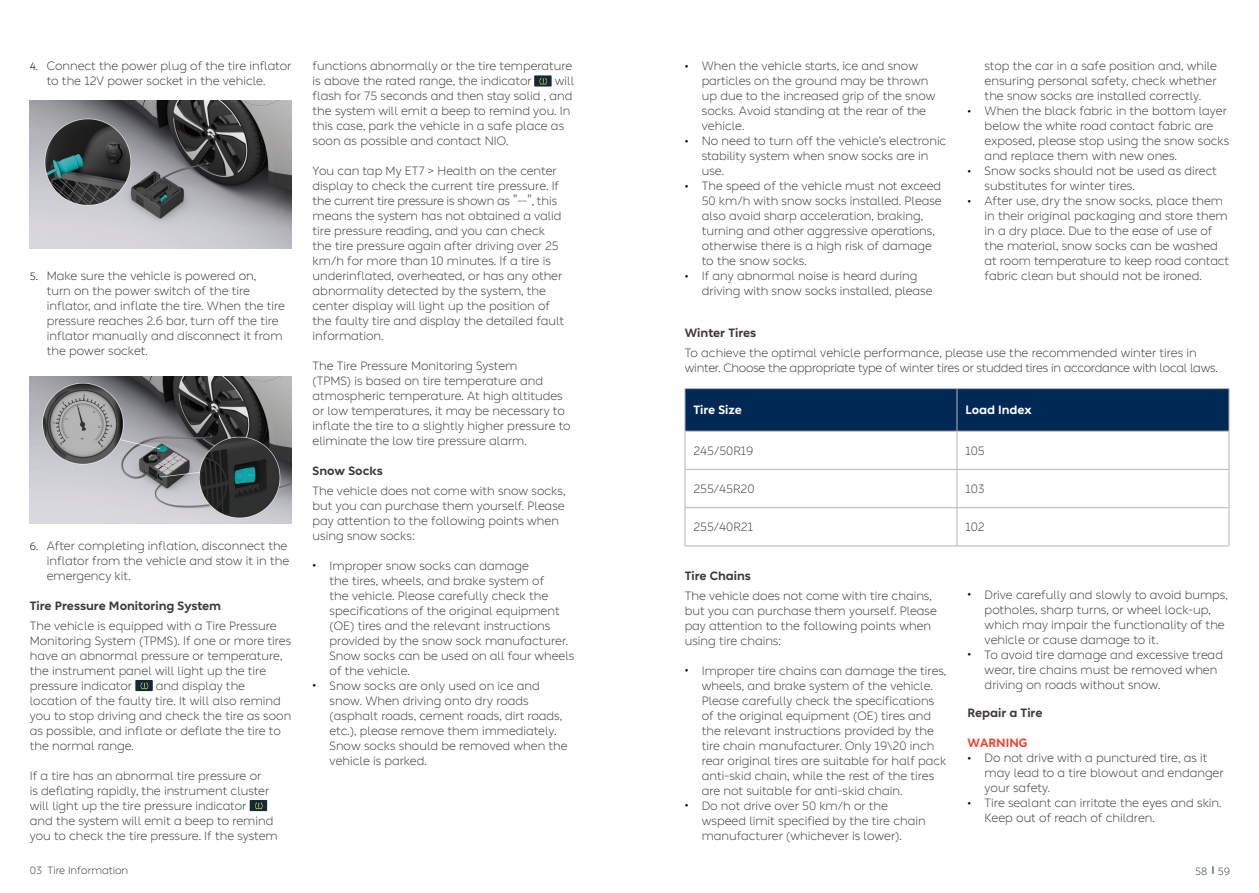
<style>
.page{position:relative;width:1259px;height:893px;background:#fff}
.page>*{position:absolute;margin:0;border:0;box-sizing:border-box;transform-origin:0 0}
.t1{font:300 12px/15px "Blue Sky Noto";color:#3e3a39}
.t2{font:300 12px/15px "Blue Sky Noto";letter-spacing:-.02em;color:#3e3a39}
.t3{font:700 12px "Blue Sky Noto";color:#3e3a39}
.t4{font:700 12px "Blue Sky Noto";color:#fff}
.t5{font:700 12px "Blue Sky Noto";color:#e94530}
.t6{font:300 10.5px "Blue Sky Noto";color:#3e3a39}
.s1{font-size:10.5px;color:#000}
</style>
<div class="page">
<img style="left:30px;top:101px;width:262px;height:147px">
<img style="left:30px;top:376px;width:262px;height:147px">
<div style="left:135px;top:680px;width:18px;height:11px;background:#122938"></div>
<svg style="left:141px;top:683px;width:7px;height:6px"></svg>
<div style="left:250px;top:800px;width:17px;height:11px;background:#122938"></div>
<svg style="left:255px;top:803px;width:7px;height:6px"></svg>
<div style="left:534px;top:75px;width:17px;height:12px;background:#122938"></div>
<svg style="left:539px;top:78px;width:8px;height:7px"></svg>
<div style="left:685px;top:389px;width:543px;height:42px;background:#002855"></div>
<hr style="left:684px;top:389px;width:1px;height:42px;background:#b5b6b6">
<hr style="left:956px;top:389px;width:1px;height:42px;background:#b5b6b6">
<hr style="left:1228px;top:389px;width:1px;height:42px;background:#b5b6b6">
<hr style="left:684px;top:431px;width:1px;height:38px;background:#b5b6b6">
<hr style="left:956px;top:431px;width:1px;height:38px;background:#b5b6b6">
<hr style="left:1228px;top:431px;width:1px;height:38px;background:#b5b6b6">
<hr style="left:684px;top:470px;width:1px;height:37px;background:#b5b6b6">
<hr style="left:956px;top:470px;width:1px;height:37px;background:#b5b6b6">
<hr style="left:1228px;top:470px;width:1px;height:37px;background:#b5b6b6">
<hr style="left:684px;top:508px;width:1px;height:38px;background:#b5b6b6">
<hr style="left:956px;top:508px;width:1px;height:38px;background:#b5b6b6">
<hr style="left:1228px;top:508px;width:1px;height:38px;background:#b5b6b6">
<hr style="left:957px;top:388px;width:272px;height:1px;background:#b5b6b6">
<hr style="left:685px;top:431px;width:272px;height:1px;background:#b5b6b6">
<hr style="left:957px;top:431px;width:272px;height:1px;background:#b5b6b6">
<hr style="left:685px;top:469px;width:272px;height:1px;background:#b5b6b6">
<hr style="left:957px;top:469px;width:272px;height:1px;background:#b5b6b6">
<hr style="left:685px;top:507px;width:272px;height:1px;background:#b5b6b6">
<hr style="left:957px;top:507px;width:272px;height:1px;background:#b5b6b6">
<hr style="left:685px;top:546px;width:272px;height:1px;background:#b5b6b6">
<hr style="left:957px;top:546px;width:272px;height:1px;background:#b5b6b6">
<hr style="left:685px;top:388px;width:272px;height:1px;background:#b5b6b6">
<p class="t1" style="left:47px;top:58px;width:246px;text-indent:-17px"><span class="s1">4.</span> Connect the power plug of the tire inflator to the 12V power socket in the vehicle.</p>
<p class="t1" style="left:47px;top:268px;width:240px;text-indent:-17px"><span class="s1">5.</span> Make sure the vehicle is powered on,<br>turn on the power switch of the tire inflator, and inflate the tire. When the tire pressure reaches 2.6 bar, turn off the tire inflator manually and disconnect it from the power socket.</p>
<p class="t1" style="left:47px;top:538px;width:244px;text-indent:-17px"><span class="s1">6.</span> After completing inflation, disconnect the inflator from the vehicle and stow it in the emergency kit.</p>
<p class="t3" style="left:30px;top:599px;width:193px">Tire Pressure Monitoring System</p>
<p class="t1" style="left:30px;top:618px;width:263px">The vehicle is equipped with a Tire Pressure Monitoring System (TPMS). If one or more tires have an abnormal pressure or temperature, the instrument panel will light up the tire pressure indicator</p>
<p class="t1" style="left:30px;top:678px;width:263px;text-indent:126px">and display the location of the faulty tire. It will also remind you to stop driving and check the tire as soon as possible, and inflate or deflate the tire to the normal range.</p>
<p class="t1" style="left:30px;top:768px;width:249px">If a tire has an abnormal tire pressure or<br>is deflating rapidly, the instrument cluster will light up the tire pressure indicator<br>and the system will emit a beep to remind you to check the tire pressure. If the system</p>
<p class="t1" style="left:313px;top:58px;width:261px">functions abnormally or the tire temperature is above the rated range, the indicator</p>
<p class="t1" style="left:313px;top:73px;width:263px;text-indent:242px">will flash for 75 seconds and then stay solid , and the system will emit a beep to remind you. In this case, park the vehicle in a safe place as soon as possible and contact NIO.</p>
<p class="t1" style="left:313px;top:163px;width:253px">You can tap My ET7 &gt; Health on the center display to check the current tire pressure. If the current tire pressure is shown as "--", this means the system has not obtained a valid tire pressure reading, and you can check the tire pressure again after driving over 25 km/h for more than 10 minutes. If a tire is underinflated, overheated, or has any other abnormality detected by the system, the center display will light up the position of the faulty tire and display the detailed fault information.</p>
<p class="t1" style="left:313px;top:358px;width:259px">The Tire Pressure Monitoring System<br>(TPMS) is based on tire temperature and atmospheric temperature. At high altitudes or low temperatures, it may be necessary to inflate the tire to a slightly higher pressure to eliminate the low tire pressure alarm.</p>
<p class="t3" style="left:313px;top:464px;width:72px">Snow Socks</p>
<p class="t1" style="left:313px;top:483px;width:254px">The vehicle does not come with snow socks, but you can purchase them yourself. Please pay attention to the following points when using snow socks:</p>
<p class="t1" style="left:330px;top:558px;width:246px;text-indent:-17px"><span class="s1">•</span> Improper snow socks can damage<br>the tires, wheels, and brake system of<br>the vehicle. Please carefully check the specifications of the original equipment (OE) tires and the relevant instructions provided by the snow sock manufacturer.<br>Snow socks can be used on all four wheels of the vehicle.</p>
<p class="t1" style="left:330px;top:678px;width:240px;text-indent:-17px"><span class="s1">•</span> Snow socks are only used on ice and snow. When driving onto dry roads (asphalt roads, cement roads, dirt roads, etc.), please remove them immediately.<br>Snow socks should be removed when the vehicle is parked.</p>
<p class="t1" style="left:702px;top:58px;width:235px;text-indent:-17px"><span class="s1">•</span> When the vehicle starts, ice and snow particles on the ground may be thrown up due to the increased grip of the snow socks. Avoid standing at the rear of the vehicle.</p>
<p class="t1" style="left:702px;top:133px;width:246px;text-indent:-17px"><span class="s1">•</span> No need to turn off the vehicle’s electronic stability system when snow socks are in use.</p>
<p class="t1" style="left:702px;top:178px;width:241px;text-indent:-17px"><span class="s1">•</span> The speed of the vehicle must not exceed 50 km/h with snow socks installed. Please also avoid sharp acceleration, braking, turning and other aggressive operations, otherwise there is a high risk of damage to the snow socks.</p>
<p class="t1" style="left:702px;top:268px;width:232px;text-indent:-17px"><span class="s1">•</span> If any abnormal noise is heard during driving with snow socks installed, please</p>
<p class="t1" style="left:984px;top:58px;width:234px;text-align:justify">stop the car in a safe position and, while ensuring personal safety, check whether the snow socks are installed correctly.</p>
<p class="t1" style="left:984px;top:103px;width:246px;text-indent:-17px"><span class="s1">•</span> When the black fabric in the bottom layer below the white road contact fabric are exposed, please stop using the snow socks and replace them with new ones.</p>
<p class="t1" style="left:984px;top:163px;width:234px;text-indent:-17px"><span class="s1">•</span> Snow socks should not be used as direct substitutes for winter tires.</p>
<p class="t1" style="left:984px;top:193px;width:246px;text-indent:-17px"><span class="s1">•</span> After use, dry the snow socks, place them in their original packaging and store them in a dry place. Due to the ease of use of the material, snow socks can be washed at room temperature to keep road contact fabric clean but should not be ironed.</p>
<p class="t3" style="left:685px;top:326px;width:73px">Winter Tires</p>
<p class="t2" style="left:685px;top:345px;width:534px">To achieve the optimal vehicle performance, please use the recommended winter tires in winter. Choose the appropriate type of winter tires or studded tires in accordance with local laws.</p>
<p class="t4" style="left:693px;top:403px;width:50px">Tire Size</p>
<p class="t4" style="left:965px;top:403px;width:68px">Load Index</p>
<p class="t1" style="left:693px;top:443px;width:61px">245/50R19</p>
<p class="t1" style="left:965px;top:443px;width:21px">105</p>
<p class="t1" style="left:693px;top:481px;width:62px">255/45R20</p>
<p class="t1" style="left:965px;top:481px;width:21px">103</p>
<p class="t1" style="left:693px;top:520px;width:61px">255/40R21</p>
<p class="t1" style="left:965px;top:520px;width:21px">102</p>
<p class="t3" style="left:685px;top:569px;width:68px">Tire Chains</p>
<p class="t1" style="left:685px;top:588px;width:253px">The vehicle does not come with tire chains, but you can purchase them yourself. Please pay attention to the following points when using tire chains:</p>
<p class="t1" style="left:702px;top:663px;width:246px;text-indent:-17px"><span class="s1">•</span> Improper tire chains can damage the tires, wheels, and brake system of the vehicle.<br>Please carefully check the specifications of the original equipment (OE) tires and the relevant instructions provided by the tire chain manufacturer. Only 19\20 inch rear original tires are suitable for half pack anti-skid chain, while the rest of the tires are not suitable for anti-skid chain.</p>
<p class="t1" style="left:702px;top:798px;width:225px;text-indent:-17px"><span class="s1">•</span> Do not drive over 50 km/h or the wspeed limit specified by the tire chain manufacturer (whichever is lower).</p>
<p class="t1" style="left:984px;top:587px;width:245px;text-indent:-17px"><span class="s1">•</span> Drive carefully and slowly to avoid bumps, potholes, sharp turns, or wheel lock-up, which may impair the functionality of the vehicle or cause damage to it.</p>
<p class="t1" style="left:984px;top:647px;width:240px;text-indent:-17px"><span class="s1">•</span> To avoid tire damage and excessive tread wear, tire chains must be removed when driving on roads without snow.</p>
<p class="t3" style="left:967px;top:706px;width:76px">Repair a Tire</p>
<p class="t5" style="left:967px;top:736px;width:61px">WARNING</p>
<p class="t1" style="left:984px;top:751px;width:240px;text-indent:-17px"><span class="s1">•</span> Do not drive with a punctured tire, as it may lead to a tire blowout and endanger your safety.</p>
<p class="t1" style="left:984px;top:796px;width:238px;text-indent:-17px"><span class="s1">•</span> Tire sealant can irritate the eyes and skin.<br>Keep out of reach of children.</p>
<p class="t6" style="left:30px;top:864px;width:100px">03 Tire Information</p>
<p class="t6" style="left:1195px;top:866px;width:36px">58 59</p>
</div>
